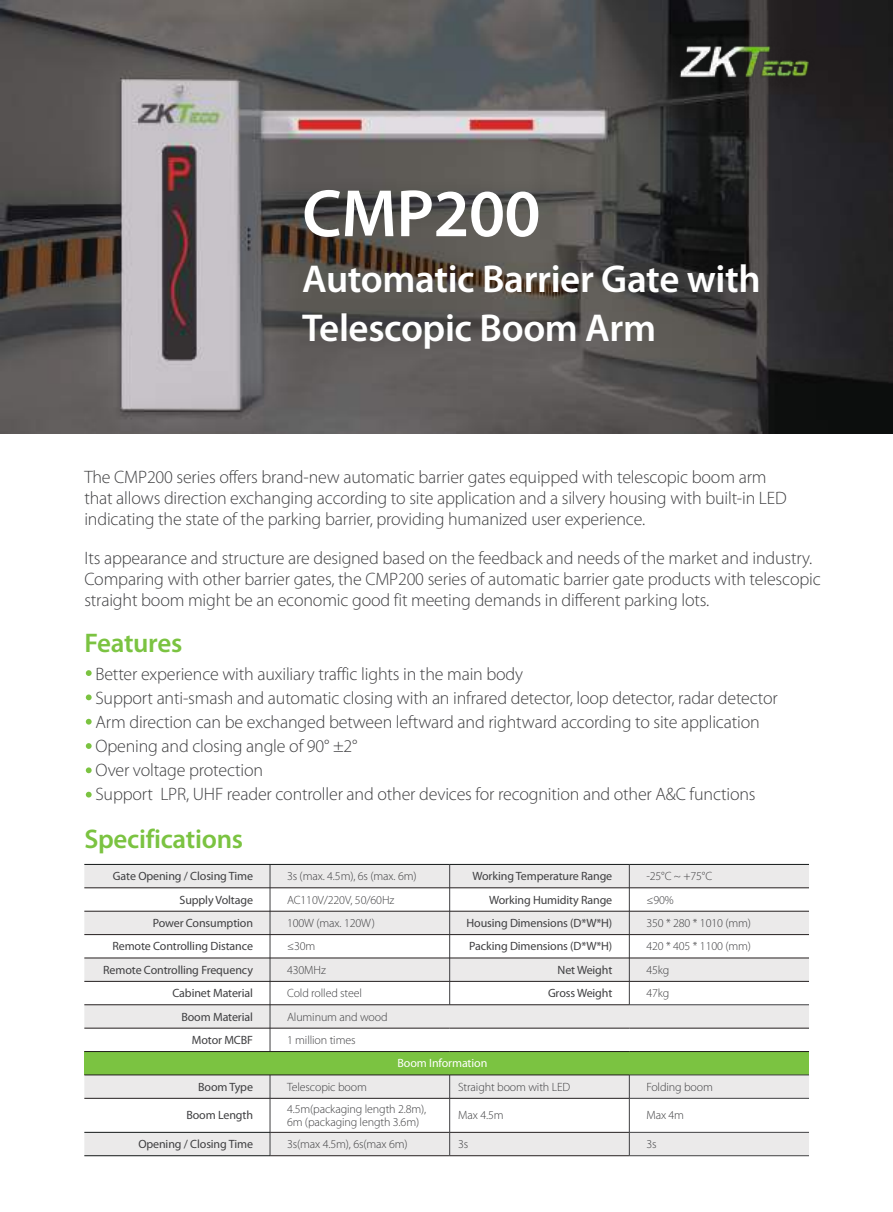
<style>
.page{position:relative;width:893px;height:1212px;background:#fff}
.page>*{position:absolute;margin:0;border:0;box-sizing:border-box;transform-origin:0 0}
.t1{font:600 67.5px "Myriad Pro";letter-spacing:-.01em;color:#fff}
.t2{font:600 39px/48.3px "Myriad Pro";letter-spacing:-.01em;color:#fff}
.t3{font:600 27px "Myriad Pro";letter-spacing:-.01em;color:#7bc341}
.t4{font:300 18px/24px "Myriad Pro";letter-spacing:-.01em;color:#3f3f41}
.t5{font:300 12px/13.5px "Myriad Pro";letter-spacing:-.01em;color:#3f3f41}
.t6{font:12px "Myriad Pro";letter-spacing:-.01em;color:#3f3f41}
.t7{font:12px "Myriad Pro";letter-spacing:-.01em;color:#fff}
</style>
<div class="page">
<img style="left:0;top:0;width:893px;height:434px">
<svg style="left:84px;top:865px;width:725px;height:290px;fill:#ebeaea"></svg>
<div style="left:84px;top:1051px;width:725px;height:24px;background:#7bc341"></div>
<svg style="left:270px;top:865px;width:1px;height:186px"></svg>
<svg style="left:270px;top:1076px;width:1px;height:22px"></svg>
<svg style="left:449px;top:865px;width:1px;height:139px"></svg>
<svg style="left:449px;top:1076px;width:1px;height:22px"></svg>
<svg style="left:629px;top:865px;width:1px;height:139px"></svg>
<hr style="left:629px;top:1004px;width:180px;height:1px;background:#3f3f41">
<hr style="left:629px;top:1075px;width:180px;height:1px;background:#3f3f41">
<svg style="left:629px;top:1075px;width:1px;height:23px"></svg>
<hr style="left:84px;top:887px;width:186px;height:1px;background:#241f1f">
<hr style="left:270px;top:887px;width:180px;height:1px;background:#241f1f">
<hr style="left:450px;top:887px;width:179px;height:1px;background:#241f1f">
<hr style="left:629px;top:887px;width:180px;height:1px;background:#241f1f">
<hr style="left:84px;top:911px;width:186px;height:1px;background:#241f1f">
<hr style="left:270px;top:911px;width:180px;height:1px;background:#241f1f">
<hr style="left:450px;top:911px;width:179px;height:1px;background:#241f1f">
<hr style="left:629px;top:911px;width:180px;height:1px;background:#241f1f">
<hr style="left:84px;top:934px;width:186px;height:1px;background:#241f1f">
<hr style="left:270px;top:934px;width:180px;height:1px;background:#241f1f">
<hr style="left:450px;top:934px;width:179px;height:1px;background:#241f1f">
<hr style="left:629px;top:934px;width:180px;height:1px;background:#241f1f">
<hr style="left:84px;top:958px;width:186px;height:1px;background:#241f1f">
<hr style="left:270px;top:958px;width:180px;height:1px;background:#241f1f">
<hr style="left:450px;top:958px;width:179px;height:1px;background:#241f1f">
<hr style="left:629px;top:958px;width:180px;height:1px;background:#241f1f">
<hr style="left:84px;top:981px;width:186px;height:1px;background:#241f1f">
<hr style="left:270px;top:981px;width:180px;height:1px;background:#241f1f">
<hr style="left:450px;top:981px;width:179px;height:1px;background:#241f1f">
<hr style="left:629px;top:981px;width:180px;height:1px;background:#241f1f">
<hr style="left:84px;top:1004px;width:186px;height:1px;background:#241f1f">
<hr style="left:270px;top:1004px;width:180px;height:1px;background:#241f1f">
<hr style="left:450px;top:1004px;width:179px;height:1px;background:#241f1f">
<hr style="left:84px;top:1028px;width:186px;height:1px;background:#241f1f">
<hr style="left:270px;top:1028px;width:180px;height:1px;background:#241f1f">
<hr style="left:450px;top:1028px;width:179px;height:1px;background:#241f1f">
<hr style="left:629px;top:1028px;width:180px;height:1px;background:#241f1f">
<hr style="left:84px;top:1051px;width:186px;height:1px;background:#241f1f">
<hr style="left:270px;top:1051px;width:180px;height:1px;background:#241f1f">
<hr style="left:450px;top:1051px;width:179px;height:1px;background:#241f1f">
<hr style="left:629px;top:1051px;width:180px;height:1px;background:#241f1f">
<hr style="left:84px;top:1075px;width:186px;height:1px;background:#241f1f">
<hr style="left:270px;top:1075px;width:180px;height:1px;background:#241f1f">
<hr style="left:450px;top:1075px;width:179px;height:1px;background:#241f1f">
<hr style="left:84px;top:1098px;width:186px;height:1px;background:#241f1f">
<hr style="left:270px;top:1098px;width:180px;height:1px;background:#241f1f">
<hr style="left:450px;top:1098px;width:179px;height:1px;background:#241f1f">
<hr style="left:270px;top:1132px;width:180px;height:1px;background:#241f1f">
<hr style="left:450px;top:1132px;width:179px;height:1px;background:#241f1f">
<hr style="left:270px;top:1155px;width:180px;height:1px;background:#241f1f">
<hr style="left:450px;top:1155px;width:179px;height:1px;background:#241f1f">
<hr style="left:270px;top:1098px;width:1px;height:34px;background:#3f3f41">
<svg style="left:270px;top:1132px;width:1px;height:24px"></svg>
<hr style="left:449px;top:1098px;width:1px;height:34px;background:#3f3f41">
<svg style="left:449px;top:1132px;width:1px;height:24px"></svg>
<hr style="left:629px;top:1098px;width:180px;height:1px;background:#3f3f41">
<hr style="left:629px;top:1098px;width:1px;height:34px;background:#3f3f41">
<hr style="left:629px;top:1132px;width:180px;height:1px;background:#3f3f41">
<svg style="left:629px;top:1132px;width:1px;height:23px"></svg>
<hr style="left:629px;top:1155px;width:180px;height:1px;background:#3f3f41">
<hr style="left:84px;top:864px;width:186px;height:1px;background:#121717">
<hr style="left:270px;top:864px;width:180px;height:1px;background:#121717">
<hr style="left:450px;top:864px;width:179px;height:1px;background:#121717">
<hr style="left:629px;top:864px;width:180px;height:1px;background:#121717">
<hr style="left:84px;top:1132px;width:186px;height:1px;background:#121717">
<hr style="left:84px;top:1155px;width:186px;height:1px;background:#121717">
<svg style="left:86px;top:670px;width:6px;height:6px"></svg>
<svg style="left:86px;top:694px;width:6px;height:6px"></svg>
<svg style="left:86px;top:719px;width:6px;height:6px"></svg>
<svg style="left:86px;top:743px;width:6px;height:6px"></svg>
<svg style="left:86px;top:767px;width:6px;height:6px"></svg>
<svg style="left:86px;top:792px;width:6px;height:5px"></svg>
<img style="left:673px;top:37px;width:141px;height:50px">
<h1 class="t1" style="left:302px;top:171px;width:240px">CMP200</h1>
<h2 class="t2" style="left:302px;top:254px;width:460px">Automatic Barrier Gate with<br>Telescopic Boom Arm</h2>
<p class="t4" style="left:84px;top:466px;width:704px;line-height:21px">The CMP200 series offers brand-new automatic barrier gates equipped with telescopic boom arm that allows direction exchanging according to site application and a silvery housing with built-in LED indicating the state of the parking barrier, providing humanized user experience.</p>
<p class="t4" style="left:84px;top:547px;width:738px;line-height:21px">Its appearance and structure are designed based on the feedback and needs of the market and industry.<br>Comparing with other barrier gates, the CMP200 series of automatic barrier gate products with telescopic straight boom might be an economic good fit meeting demands in different parking lots.</p>
<h3 class="t3" style="left:84px;top:625px;width:99px">Features</h3>
<p class="t4" style="left:95px;top:662px;width:684px">Better experience with auxiliary traffic lights in the main body<br>Support anti-smash and automatic closing with an infrared detector, loop detector, radar detector Arm direction can be exchanged between leftward and rightward according to site application Opening and closing angle of 90° ±2°<br>Over voltage protection<br>Support LPR, UHF reader controller and other devices for recognition and other A&amp;C functions</p>
<h3 class="t3" style="left:84px;top:822px;width:160px">Specifications</h3>
<p class="t6" style="left:113px;top:869px;width:142px">Gate Opening / Closing Time</p>
<p class="t5" style="left:287px;top:869px;width:131px">3s (max. 4.5m), 6s (max. 6m)</p>
<p class="t6" style="left:473px;top:869px;width:141px">Working Temperature Range</p>
<p class="t5" style="left:646px;top:869px;width:67px">-25°C ~ +75°C</p>
<p class="t6" style="left:180px;top:892px;width:75px">Supply Voltage</p>
<p class="t5" style="left:287px;top:893px;width:109px">AC110V/220V, 50/60Hz</p>
<p class="t6" style="left:489px;top:892px;width:125px">Working Humidity Range</p>
<p class="t5" style="left:646px;top:893px;width:29px">≤90%</p>
<p class="t6" style="left:153px;top:915px;width:102px">Power Consumption</p>
<p class="t5" style="left:287px;top:916px;width:89px">100W (max. 120W)</p>
<p class="t6" style="left:466px;top:915px;width:147px">Housing Dimensions (D*W*H)</p>
<p class="t5" style="left:646px;top:916px;width:106px">350 * 280 * 1010 (mm)</p>
<p class="t6" style="left:112px;top:939px;width:142px">Remote Controlling Distance</p>
<p class="t5" style="left:287px;top:939px;width:30px">≤30m</p>
<p class="t6" style="left:469px;top:939px;width:145px">Packing Dimensions (D*W*H)</p>
<p class="t5" style="left:646px;top:939px;width:106px">420 * 405 * 1100 (mm)</p>
<p class="t6" style="left:103px;top:962px;width:151px">Remote Controlling Frequency</p>
<p class="t5" style="left:287px;top:963px;width:40px">430MHz</p>
<p class="t6" style="left:558px;top:962px;width:56px">Net Weight</p>
<p class="t5" style="left:646px;top:963px;width:25px">45kg</p>
<p class="t6" style="left:173px;top:986px;width:82px">Cabinet Material</p>
<p class="t5" style="left:287px;top:986px;width:77px">Cold rolled steel</p>
<p class="t6" style="left:548px;top:986px;width:66px">Gross Weight</p>
<p class="t5" style="left:646px;top:986px;width:25px">47kg</p>
<p class="t6" style="left:181px;top:1009px;width:73px">Boom Material</p>
<p class="t5" style="left:287px;top:1009px;width:102px">Aluminum and wood</p>
<p class="t6" style="left:192px;top:1032px;width:63px">Motor MCBF</p>
<p class="t5" style="left:287px;top:1033px;width:70px">1 million times</p>
<p class="t7" style="left:397px;top:1056px;width:91px">Boom Information</p>
<p class="t6" style="left:198px;top:1079px;width:56px">Boom Type</p>
<p class="t5" style="left:287px;top:1080px;width:81px">Telescopic boom</p>
<p class="t5" style="left:458px;top:1080px;width:114px">Straight boom with LED</p>
<p class="t5" style="left:646px;top:1080px;width:68px">Folding boom</p>
<p class="t6" style="left:186px;top:1108px;width:68px">Boom Length</p>
<p class="t5" style="left:287px;top:1102px;width:141px">4.5m(packaging length 2.8m),<br>6m (packaging length 3.6m)</p>
<p class="t5" style="left:458px;top:1108px;width:47px">Max 4.5m</p>
<p class="t5" style="left:646px;top:1108px;width:39px">Max 4m</p>
<p class="t6" style="left:138px;top:1136px;width:116px">Opening / Closing Time</p>
<p class="t5" style="left:287px;top:1137px;width:122px">3s(max 4.5m), 6s(max 6m)</p>
<p class="t5" style="left:458px;top:1137px;width:12px">3s</p>
<p class="t5" style="left:646px;top:1137px;width:12px">3s</p>
</div>
